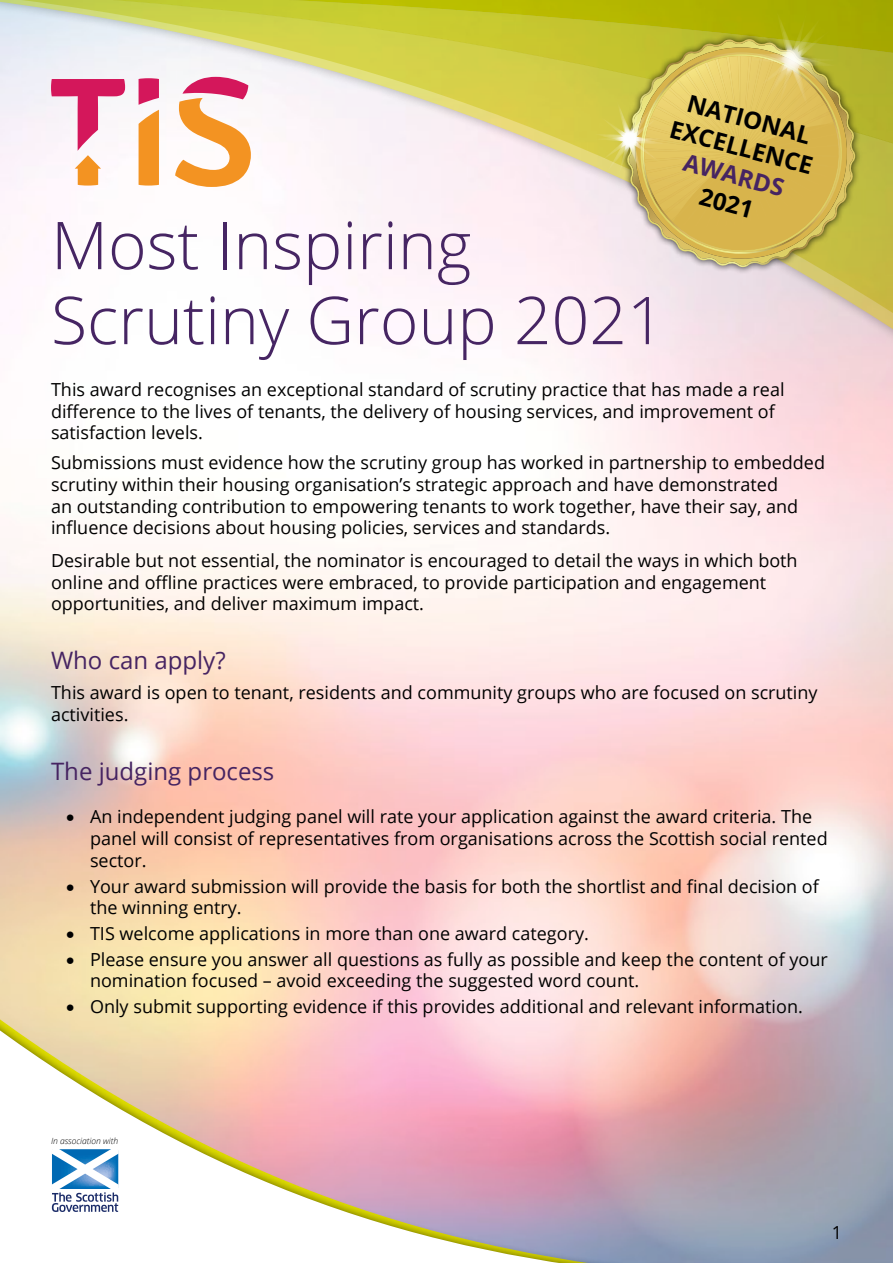
<style>
.page{position:relative;width:893px;height:1263px;background:#fff}
.page>*{position:absolute;margin:0;border:0;box-sizing:border-box;transform-origin:0 0}
.t1{font:300 66px/75px "Open Sans";color:#462563}
.t2{font:24px "Open Sans";color:#462462}
.t3{font:700 24px "Open Sans";color:#000}
.t4{font:700 24px "Open Sans";color:#462462}
.t5{font:18px/21.6px "Open Sans";color:#000}
.t6{font:italic 300 8.55px "Open Sans";color:#000}
</style>
<div class="page">
<svg style="left:0;top:1010px;width:693px;height:138px;background:#eebbaf"></svg>
<svg style="left:672px;top:1148px;width:22px;height:74px;background:#b1a2ae"></svg>
<svg style="left:672px;top:1222px;width:22px;height:41px"></svg>
<div style="left:0;top:1013px;width:672px;height:250px;background:#000;opacity:.6"></div>
<svg style="left:0;top:1021px;width:665px;height:242px"></svg>
<div style="left:0;top:0;width:893px;height:433px;background:#000;opacity:.6"></div>
<svg style="left:0;top:406px;width:893px;height:18px"></svg>
<svg style="left:0;top:188px;width:893px;height:218px"></svg>
<svg style="left:0;top:72px;width:893px;height:116px;fill:#f8eff6"></svg>
<svg style="left:0;top:0;width:893px;height:72px;background:#cfd269"></svg>
<svg style="left:139px;top:78px;width:20px;height:108px;background:#ed884e"></svg>
<svg style="left:175px;top:77px;width:76px;height:110px"></svg>
<svg style="left:51px;top:79px;width:74px;height:107px"></svg>
<div style="left:621px;top:33px;width:241px;height:241px;background:#000;opacity:.75"></div>
<svg style="left:626px;top:38px;width:231px;height:231px;background:#c5bd6c"></svg>
<svg style="left:593px;top:9px;width:254px;height:250px;background:#d3bf57"></svg>
<div style="left:51px;top:1148px;width:68px;height:42px;background:#fff"></div>
<svg style="left:51px;top:1149px;width:68px;height:63px"></svg>
<h2 class="t3" style="left:692px;top:87px;width:128px;rotate:15deg">NATIONAL</h2>
<h2 class="t4" style="left:688px;top:145px;width:105px;rotate:15deg">AWARDS</h2>
<h2 class="t3" style="left:675px;top:112px;width:148px;rotate:15deg">EXCELLENCE</h2>
<h2 class="t3" style="left:704px;top:179px;width:56px;rotate:15deg">2021</h2>
<h1 class="t1" style="left:51px;top:206px;width:615px">Most Inspiring<br>Scrutiny Group 2021</h1>
<p class="t5" style="left:51px;top:378px;width:735px">This award recognises an exceptional standard of scrutiny practice that has made a real difference to the lives of tenants, the delivery of housing services, and improvement of satisfaction levels.</p>
<p class="t5" style="left:51px;top:452px;width:775px">Submissions must evidence how the scrutiny group has worked in partnership to embedded scrutiny within their housing organisation’s strategic approach and have demonstrated<br>an outstanding contribution to empowering tenants to work together, have their say, and influence decisions about housing policies, services and standards.</p>
<p class="t5" style="left:51px;top:549px;width:748px">Desirable but not essential, the nominator is encouraged to detail the ways in which both online and offline practices were embraced, to provide participation and engagement opportunities, and deliver maximum impact.</p>
<h2 class="t2" style="left:51px;top:644px;width:176px">Who can apply?</h2>
<p class="t5" style="left:51px;top:681px;width:768px">This award is open to tenant, residents and community groups who are focused on scrutiny activities.</p>
<h2 class="t2" style="left:51px;top:755px;width:225px">The judging process</h2>
<p class="t5" style="left:90px;top:806px;width:739px;text-indent:-24px">• An independent judging panel will rate your application against the award criteria. The panel will consist of representatives from organisations across the Scottish social rented sector.</p>
<p class="t5" style="left:90px;top:875px;width:730px;text-indent:-24px">• Your award submission will provide the basis for both the shortlist and final decision of the winning entry.</p>
<p class="t5" style="left:66px;top:922px;width:524px">• TIS welcome applications in more than one award category.</p>
<p class="t5" style="left:90px;top:948px;width:739px;text-indent:-24px">• Please ensure you answer all questions as fully as possible and keep the content of your nomination focused – avoid exceeding the suggested word count.</p>
<p class="t5" style="left:66px;top:995px;width:738px">• Only submit supporting evidence if this provides additional and relevant information.</p>
<p class="t6" style="left:51px;top:1135px;width:69px">In association with</p>
<p class="t5" style="left:832px;top:1221px;width:12px">1</p>
</div>
